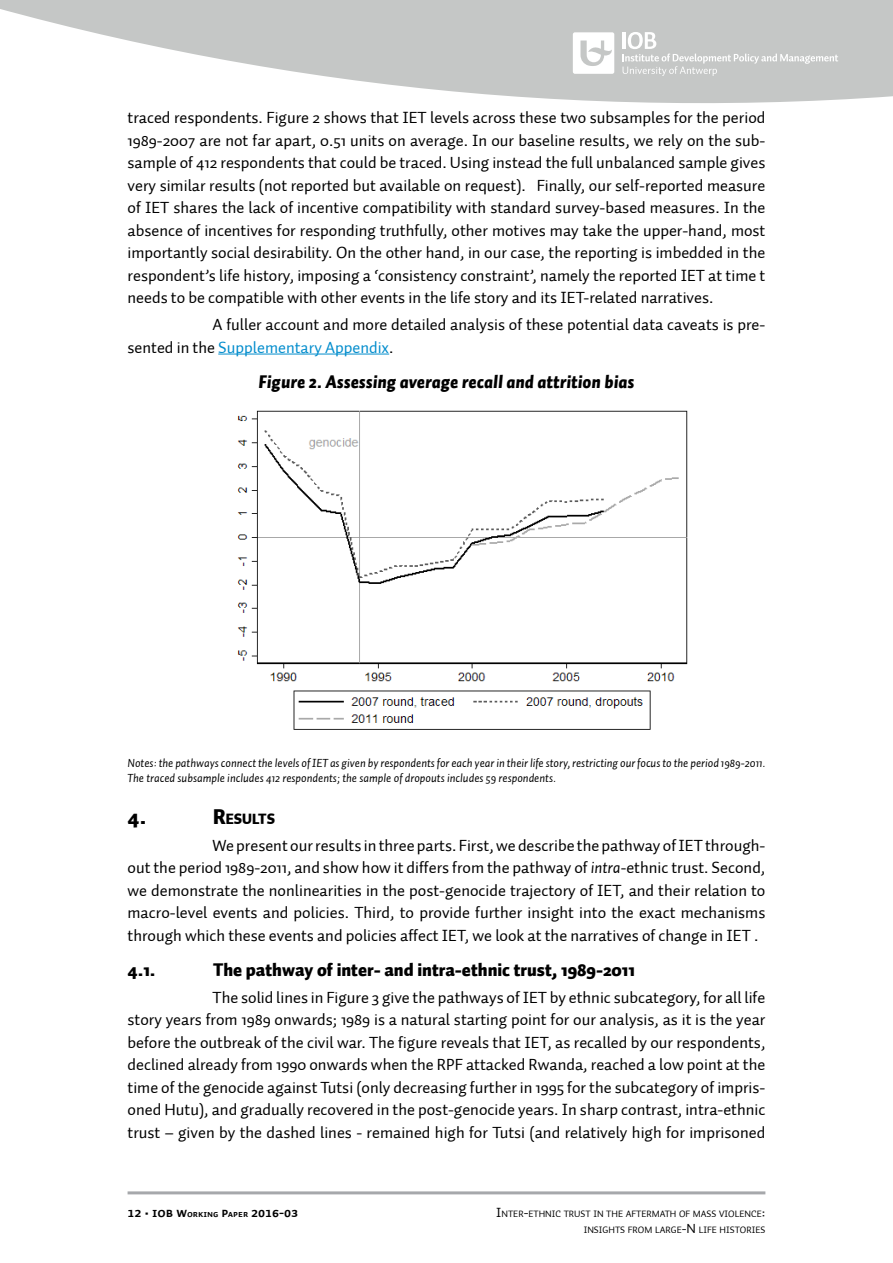
<style>
.page{position:relative;width:893px;height:1263px;background:#fff}
.page>*{position:absolute;margin:0;border:0;box-sizing:border-box;transform-origin:0 0}
.t1{font:900 21px "Auto 1";color:#000}
.t2{font:900 18px "Auto 1";color:#000}
.t3{font:italic 900 18px "Auto 1";color:#000}
.t4{font:16.5px/22.5px "Auto 1";color:#000;text-align:justify}
.t5{font:16.5px "Auto 1 Regular LF";color:#038dcd}
.t6{font:900 14.7px "Auto 1";color:#000}
.t7{font:13.5px "Auto 1 Bold Sm Cp";color:#000}
.t8{font:italic 12px/15px "Auto 1";color:#000}
.t9{font:9.45px/16.2px "Auto 1";color:#000;text-align:right}
.s1{font-family:"Auto 1";color:#000}
.s2{font-size:21px}
.s3{font-style:italic}
.s4{font-size:9.45px}
.s5{font-size:13.5px}
</style>
<div class="page">
<hr style="left:128px;top:1191px;width:637px;height:3px;background:#a6a8ab">
<svg style="left:0;top:0;width:893px;height:355px"></svg>
<svg style="left:623px;top:32px;width:215px;height:44px;background:#cbcdcc"></svg>
<svg style="left:573px;top:32px;width:41px;height:42px"></svg>
<hr style="left:218px;top:354px;width:171px;height:1px;background:#038dcd">
<img style="left:237px;top:410px;width:451px;height:320px">
<p class="t4" style="left:128px;top:107px;width:639px">traced respondents. Figure 2 shows that IET levels across these two subsamples for the period 1989-2007 are not far apart, 0.51 units on average. In our baseline results, we rely on the sub&shy;sample of 412 respondents that could be traced. Using instead the full unbalanced sample gives very similar results (not reported but available on request). Finally, our self-reported measure of IET shares the lack of incentive compatibility with standard survey-based measures. In the absence of incentives for responding truthfully, other motives may take the upper-hand, most importantly social desirability. On the other hand, in our case, the reporting is imbedded in the respondent’s life history, imposing a ‘consistency constraint’, namely the reported IET at time t needs to be compatible with other events in the life story and its IET-related narratives.</p>
<p class="t4" style="left:213px;top:314px;width:554px">A fuller account and more detailed analysis of these potential data caveats is pre-</p>
<p class="t5" style="left:128px;top:337px;width:267px"><span class="s1">sented in the</span> Supplementary Appendix<span class="s1">.</span></p>
<p class="t3" style="left:259px;top:370px;width:377px">Figure 2. Assessing average recall and attrition bias</p>
<p class="t8" style="left:128px;top:755px;width:639px">Notes: the pathways connect the levels of IET as given by respondents for each year in their life story, restricting our focus to the period 1989-2011.<br>The traced subsample includes 412 respondents; the sample of dropouts includes 59 respondents.</p>
<p class="t1" style="left:128px;top:803px;width:20px">4.</p>
<p class="t6" style="left:213px;top:809px;width:55px"><span class="s2">R</span>ESULTS</p>
<p class="t4" style="left:128px;top:834px;width:639px;text-indent:85px">We present our results in three parts. First, we describe the pathway of IET through&shy;out the period 1989-2011, and show how it differs from the pathway of <span class="s3">intra-</span>ethnic trust. Second, we demonstrate the nonlinearities in the post-genocide trajectory of IET, and their relation to macro-level events and policies. Third, to provide further insight into the exact mechanisms through which these events and policies affect IET, we look at the narratives of change in IET .</p>
<p class="t2" style="left:128px;top:958px;width:30px">4.1.</p>
<p class="t2" style="left:213px;top:958px;width:423px">The pathway of inter- and intra-ethnic trust, 1989-2011</p>
<p class="t4" style="left:128px;top:986px;width:639px;text-indent:85px">The solid lines in Figure 3 give the pathways of IET by ethnic subcategory, for all life story years from 1989 onwards; 1989 is a natural starting point for our analysis, as it is the year before the outbreak of the civil war. The figure reveals that IET, as recalled by our respondents, declined already from 1990 onwards when the RPF attacked Rwanda, reached a low point at the time of the genocide against Tutsi (only decreasing further in 1995 for the subcategory of impris&shy;oned Hutu), and gradually recovered in the post-genocide years. In sharp contrast, intra-ethnic trust – given by the dashed lines - remained high for Tutsi (and relatively high for imprisoned</p>
<p class="t7" style="left:128px;top:1204px;width:172px">12 • IOB w<span class="s4">orking</span> P<span class="s4">aper</span> 2016-03</p>
<p class="t9" style="left:496px;top:1205px;width:271px"><span class="s5">I</span>NTER<span class="s5">-</span>ETHNIC TRUST IN THE AFTERMATH OF MASS VIOLENCE<span class="s5">:<br></span>INSIGHTS FROM LARGE<span class="s5">-N</span> LIFE HISTORIES</p>
</div>
